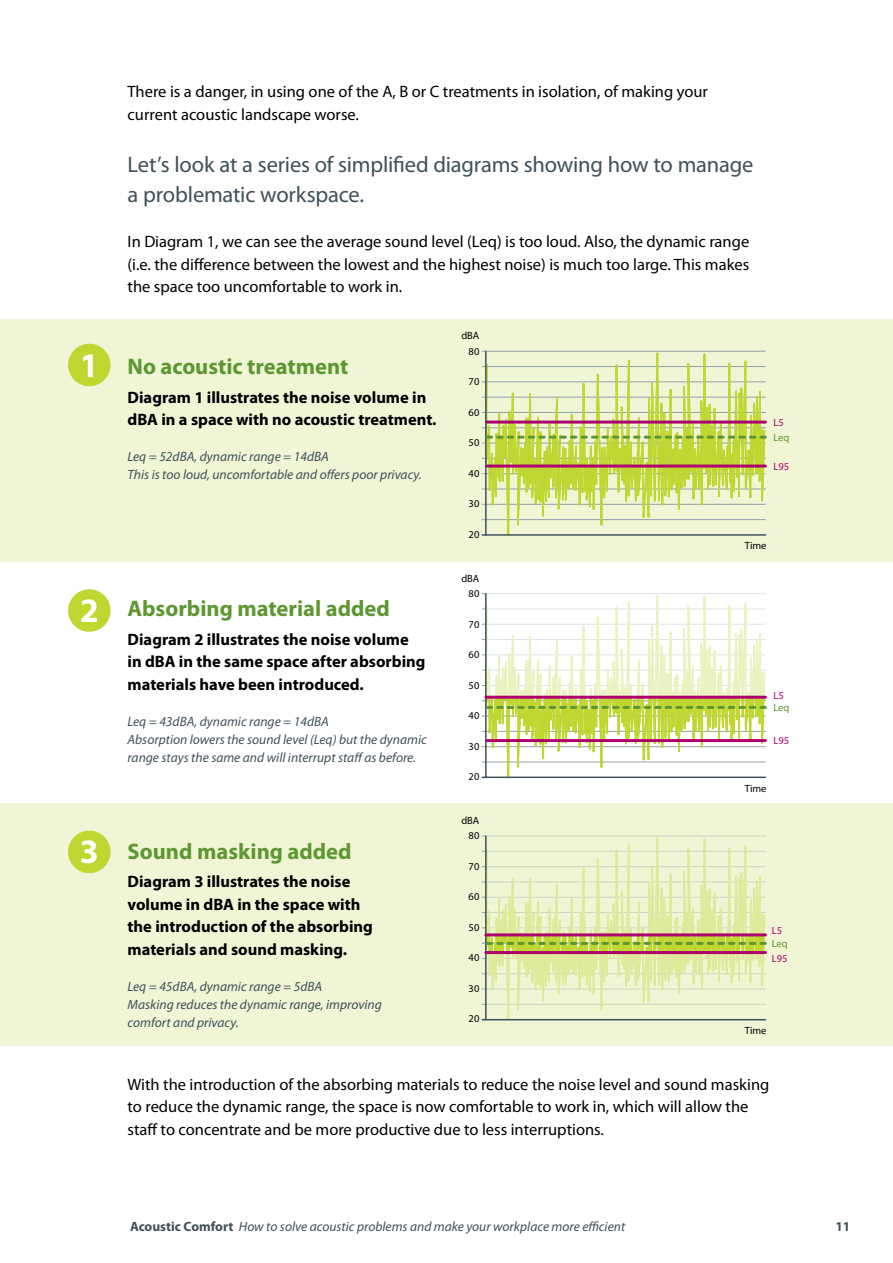
<style>
.page{position:relative;width:893px;height:1263px;background:#fff}
.page>*{position:absolute;margin:0;border:0;box-sizing:border-box;transform-origin:0 0}
.t1{font:700 34.65px "Myriad Pro";color:#fff}
.t2{font:700 34.35px "Myriad Pro";color:#fff}
.t3{font:22.5px/30px "Myriad Pro";letter-spacing:-.01em;color:#3f515a}
.t4{font:700 22.5px "Myriad Pro";color:#5e9732}
.t5{font:16.5px/22.5px "Myriad Pro";color:#000}
.t6{font:700 16.5px/22.5px "Myriad Pro";color:#000}
.t7{font:italic 13.5px/18px "Myriad Pro";color:#3f515a}
.t8{font:700 13.5px "Myriad Pro";color:#3f515a}
.t9{font:10.5px "Myriad Pro";color:#000}
.t10{font:10.5px "Myriad Pro";color:#ae006e}
.t11{font:10.5px "Myriad Pro";letter-spacing:-.005em;color:#5e9732}
.s1{font-weight:700;font-style:normal}
</style>
<div class="page">
<div style="left:0;top:804px;width:893px;height:242px;background:#eff5d5"></div>
<div style="left:0;top:319px;width:893px;height:242px;background:#eff5d5"></div>
<div style="left:68px;top:344px;width:43px;height:42px;background:#bfd730;border-radius:50%"></div>
<div style="left:68px;top:589px;width:43px;height:43px;background:#bfd730;border-radius:50%"></div>
<div style="left:68px;top:831px;width:43px;height:42px;background:#bfd730;border-radius:50%"></div>
<hr style="left:482px;top:1004px;width:283px;height:1px;background:#92a2ab">
<hr style="left:482px;top:989px;width:283px;height:1px;background:#92a2ab">
<hr style="left:482px;top:973px;width:283px;height:1px;background:#92a2ab">
<hr style="left:482px;top:958px;width:283px;height:1px;background:#92a2ab">
<hr style="left:482px;top:943px;width:283px;height:1px;background:#92a2ab">
<hr style="left:482px;top:927px;width:283px;height:1px;background:#92a2ab">
<hr style="left:482px;top:912px;width:283px;height:1px;background:#92a2ab">
<hr style="left:482px;top:897px;width:283px;height:1px;background:#92a2ab">
<hr style="left:482px;top:882px;width:283px;height:1px;background:#92a2ab">
<hr style="left:482px;top:866px;width:283px;height:1px;background:#92a2ab">
<hr style="left:482px;top:851px;width:283px;height:1px;background:#92a2ab">
<hr style="left:482px;top:836px;width:283px;height:1px;background:#92a2ab">
<hr style="left:482px;top:1019px;width:283px;height:1px;background:#3f515a">
<hr style="left:482px;top:762px;width:283px;height:1px;background:#92a2ab">
<hr style="left:482px;top:746px;width:283px;height:1px;background:#92a2ab">
<hr style="left:482px;top:731px;width:283px;height:1px;background:#92a2ab">
<hr style="left:482px;top:716px;width:283px;height:1px;background:#92a2ab">
<hr style="left:482px;top:700px;width:283px;height:1px;background:#92a2ab">
<hr style="left:482px;top:685px;width:283px;height:1px;background:#92a2ab">
<hr style="left:482px;top:670px;width:283px;height:1px;background:#92a2ab">
<hr style="left:482px;top:655px;width:283px;height:1px;background:#92a2ab">
<hr style="left:482px;top:639px;width:283px;height:1px;background:#92a2ab">
<hr style="left:482px;top:624px;width:283px;height:1px;background:#92a2ab">
<hr style="left:482px;top:609px;width:283px;height:1px;background:#92a2ab">
<hr style="left:482px;top:593px;width:283px;height:1px;background:#92a2ab">
<svg style="left:484px;top:912px;width:282px;height:109px"></svg>
<hr style="left:482px;top:776px;width:283px;height:2px;background:#3f515a">
<hr style="left:482px;top:519px;width:283px;height:1px;background:#92a2ab">
<hr style="left:482px;top:504px;width:283px;height:1px;background:#92a2ab">
<hr style="left:482px;top:489px;width:283px;height:1px;background:#92a2ab">
<hr style="left:482px;top:473px;width:283px;height:1px;background:#92a2ab">
<hr style="left:482px;top:458px;width:283px;height:1px;background:#92a2ab">
<hr style="left:482px;top:443px;width:283px;height:1px;background:#92a2ab">
<hr style="left:482px;top:427px;width:283px;height:1px;background:#92a2ab">
<hr style="left:482px;top:412px;width:283px;height:1px;background:#92a2ab">
<hr style="left:482px;top:397px;width:283px;height:1px;background:#92a2ab">
<hr style="left:482px;top:382px;width:283px;height:1px;background:#92a2ab">
<hr style="left:482px;top:366px;width:283px;height:1px;background:#92a2ab">
<hr style="left:482px;top:351px;width:283px;height:1px;background:#92a2ab">
<svg style="left:484px;top:350px;width:282px;height:562px"></svg>
<hr style="left:485px;top:351px;width:2px;height:184px;background:#3f515a">
<hr style="left:482px;top:534px;width:283px;height:2px;background:#3f515a">
<hr style="left:487px;top:421px;width:278px;height:3px;background:#ae006e">
<svg style="left:487px;top:942px;width:278px;height:3px"></svg>
<hr style="left:487px;top:465px;width:278px;height:3px;background:#ae006e">
<hr style="left:487px;top:739px;width:278px;height:3px;background:#ae006e">
<svg style="left:487px;top:436px;width:278px;height:3px"></svg>
<svg style="left:487px;top:706px;width:278px;height:3px"></svg>
<p class="t5" style="left:128px;top:80px;width:582px">There is a danger, in using one of the A, B or C treatments in isolation, of making your current acoustic landscape worse.</p>
<h3 class="t3" style="left:128px;top:150px;width:627px">Let’s look at a series of simplified diagrams showing how to manage a problematic workspace.</h3>
<p class="t5" style="left:128px;top:230px;width:623px;text-align:justify">In Diagram 1, we can see the average sound level (Leq) is too loud. Also, the dynamic range (i.e. the difference between the lowest and the highest noise) is much too large. This makes the space too uncomfortable to work in.</p>
<p class="t9" style="left:461px;top:329px;width:20px">dBA</p>
<h1 class="t1" style="left:80px;top:342px;width:21px">1</h1>
<h3 class="t4" style="left:128px;top:352px;width:222px">No acoustic treatment</h3>
<p class="t6" style="left:128px;top:385px;width:310px">Diagram 1 illustrates the noise volume in dBA in a space with no acoustic treatment.</p>
<p class="t7" style="left:128px;top:447px;width:296px">Leq = 52dBA, dynamic range = 14dBA<br>This is too loud, uncomfortable and offers poor privacy.</p>
<p class="t9" style="left:469px;top:345px;width:12px">80</p>
<p class="t9" style="left:469px;top:375px;width:12px">70</p>
<p class="t9" style="left:469px;top:406px;width:12px">60</p>
<p class="t9" style="left:469px;top:436px;width:12px">50</p>
<p class="t9" style="left:469px;top:467px;width:12px">40</p>
<p class="t9" style="left:469px;top:497px;width:12px">30</p>
<p class="t9" style="left:469px;top:528px;width:12px">20</p>
<p class="t10" style="left:773px;top:416px;width:12px">L5</p>
<p class="t11" style="left:773px;top:431px;width:17px">Leq</p>
<p class="t10" style="left:773px;top:460px;width:17px">L95</p>
<p class="t9" style="left:745px;top:539px;width:23px">Time</p>
<p class="t9" style="left:461px;top:572px;width:20px">dBA</p>
<h2 class="t2" style="left:80px;top:588px;width:21px">2</h2>
<h3 class="t4" style="left:128px;top:594px;width:264px">Absorbing material added</h3>
<p class="t6" style="left:128px;top:628px;width:299px">Diagram 2 illustrates the noise volume in dBA in the same space after absorbing materials have been introduced.</p>
<p class="t7" style="left:128px;top:712px;width:301px">Leq = 43dBA, dynamic range = 14dBA<br>Absorption lowers the sound level (Leq) but the dynamic range stays the same and will interrupt staff as before.</p>
<p class="t9" style="left:469px;top:587px;width:12px">80</p>
<p class="t9" style="left:469px;top:617px;width:12px">70</p>
<p class="t9" style="left:469px;top:648px;width:12px">60</p>
<p class="t9" style="left:469px;top:678px;width:12px">50</p>
<p class="t9" style="left:469px;top:709px;width:12px">40</p>
<p class="t9" style="left:469px;top:739px;width:12px">30</p>
<p class="t9" style="left:469px;top:770px;width:12px">20</p>
<p class="t10" style="left:773px;top:689px;width:12px">L5</p>
<p class="t11" style="left:773px;top:701px;width:17px">Leq</p>
<p class="t10" style="left:773px;top:733px;width:17px">L95</p>
<p class="t9" style="left:745px;top:781px;width:23px">Time</p>
<p class="t9" style="left:461px;top:814px;width:20px">dBA</p>
<h2 class="t2" style="left:80px;top:829px;width:21px">3</h2>
<h3 class="t4" style="left:128px;top:837px;width:226px">Sound masking added</h3>
<p class="t6" style="left:128px;top:870px;width:247px">Diagram 3 illustrates the noise volume in dBA in the space with the introduction of the absorbing materials and sound masking.</p>
<p class="t7" style="left:128px;top:977px;width:256px">Leq = 45dBA, dynamic range = 5dBA<br>Masking reduces the dynamic range, improving comfort and privacy.</p>
<p class="t9" style="left:469px;top:829px;width:12px">80</p>
<p class="t9" style="left:469px;top:860px;width:12px">70</p>
<p class="t9" style="left:469px;top:890px;width:12px">60</p>
<p class="t9" style="left:469px;top:921px;width:12px">50</p>
<p class="t9" style="left:469px;top:951px;width:12px">40</p>
<p class="t9" style="left:469px;top:982px;width:12px">30</p>
<p class="t9" style="left:469px;top:1012px;width:12px">20</p>
<p class="t10" style="left:772px;top:924px;width:12px">L5</p>
<p class="t11" style="left:772px;top:937px;width:17px">Leq</p>
<p class="t10" style="left:772px;top:952px;width:17px">L95</p>
<p class="t9" style="left:745px;top:1024px;width:23px">Time</p>
<p class="t5" style="left:128px;top:1072px;width:643px">With the introduction of the absorbing materials to reduce the noise level and sound masking to reduce the dynamic range, the space is now comfortable to work in, which will allow the staff to concentrate and be more productive due to less interruptions.</p>
<p class="t7" style="left:130px;top:1217px;width:497px"><span class="s1">Acoustic Comfort</span> How to solve acoustic problems and make your workplace more efficient</p>
<p class="t8" style="left:835px;top:1217px;width:16px">11</p>
</div>
